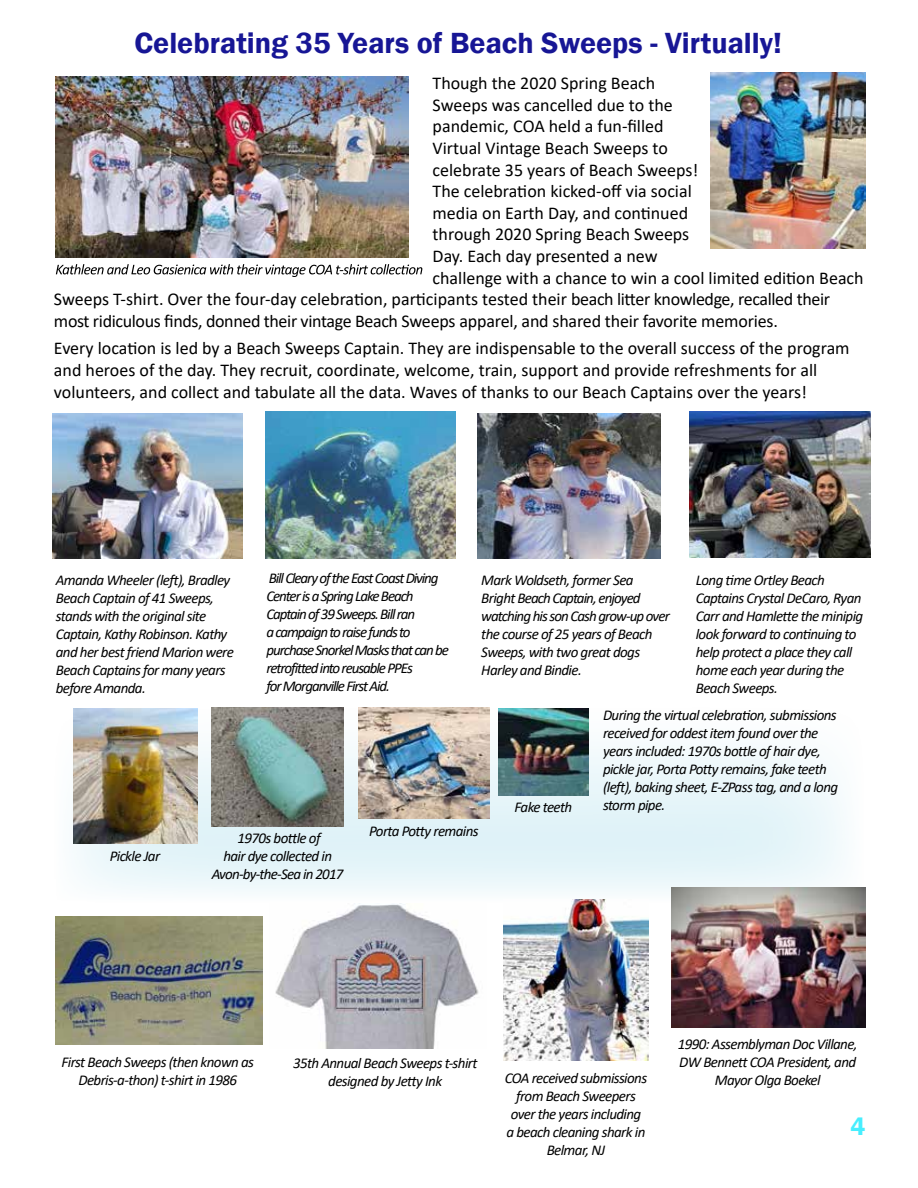
<style>
.page{position:relative;width:918px;height:1188px;background:#fff}
.page>*{position:absolute;margin:0;border:0;box-sizing:border-box;transform-origin:0 0}
.t1{font:600 30px "Franklin Gothic";color:#171695}
.t2{font:600 25.5px "Franklin Gothic";color:#47eefe}
.t3{font:18px/21.6px "Calibri";color:#000}
.t4{font:18px "Calibri";letter-spacing:-.02em;color:#000}
.t5{font:italic 15px/18px "Calibri";letter-spacing:-.04em;color:#000;text-align:center}
.t6{font:italic 15px/18px "Calibri";letter-spacing:-.07em;color:#000}
</style>
<div class="page">
<svg style="left:73px;top:707px;width:791px;height:193px;fill:#eaf6fa"></svg>
<img style="left:74px;top:709px;width:124px;height:134px">
<img style="left:212px;top:707px;width:132px;height:119px">
<img style="left:56px;top:77px;width:353px;height:180px">
<img style="left:265px;top:412px;width:191px;height:146px">
<img style="left:53px;top:413px;width:189px;height:145px">
<img style="left:689px;top:412px;width:181px;height:145px">
<img style="left:478px;top:413px;width:183px;height:145px">
<img style="left:275px;top:903px;width:204px;height:145px">
<img style="left:56px;top:917px;width:207px;height:128px">
<img style="left:711px;top:72px;width:155px;height:176px">
<img style="left:499px;top:709px;width:90px;height:87px">
<img style="left:359px;top:707px;width:130px;height:112px">
<svg style="left:56px;top:264px;width:366px;height:13px"></svg>
<img style="left:504px;top:900px;width:144px;height:160px">
<img style="left:671px;top:888px;width:195px;height:140px">
<h1 class="t1" style="left:135px;top:24px;width:649px">Celebrating 35 Years of Beach Sweeps - Virtually!</h1>
<p class="t3" style="left:433px;top:72px;width:224px">Though the 2020 Spring Beach</p>
<p class="t3" style="left:433px;top:94px;width:242px">Sweeps was cancelled due to the</p>
<p class="t3" style="left:433px;top:115px;width:232px">pandemic, COA held a fun-filled</p>
<p class="t3" style="left:433px;top:137px;width:237px">Virtual Vintage Beach Sweeps to</p>
<p class="t3" style="left:433px;top:158px;width:267px">celebrate 35 years of Beach Sweeps!</p>
<p class="t3" style="left:433px;top:180px;width:261px">The celebration kicked-off via social</p>
<p class="t3" style="left:433px;top:202px;width:257px">media on Earth Day, and continued</p>
<p class="t3" style="left:433px;top:223px;width:258px">through 2020 Spring Beach Sweeps</p>
<p class="t3" style="left:433px;top:245px;width:227px">Day. Each day presented a new</p>
<p class="t3" style="left:433px;top:266px;width:433px">challenge with a chance to win a cool limited edition Beach</p>
<p class="t3" style="left:54px;top:288px;width:778px">Sweeps T-shirt. Over the four-day celebration, participants tested their beach litter knowledge, recalled their</p>
<p class="t4" style="left:54px;top:308px;width:725px">most ridiculous finds, donned their vintage Beach Sweeps apparel, and shared their favorite memories.</p>
<p class="t3" style="left:54px;top:337px;width:797px">Every location is led by a Beach Sweeps Captain. They are indispensable to the overall success of the program and heroes of the day. They recruit, coordinate, welcome, train, support and provide refreshments for all volunteers, and collect and tabulate all the data. Waves of thanks to our Beach Captains over the years!</p>
<p class="t5" style="left:56px;top:571px;width:180px;text-align:left">Amanda Wheeler (left), Bradley<br>Beach Captain of 41 Sweeps, stands with the original site<br>Captain, Kathy Robinson. Kathy and her best friend Marion were<br>Beach Captains for many years before Amanda.</p>
<p class="t6" style="left:266px;top:569px;width:184px">Bill Cleary of the East Coast Diving<br>Center is a Spring Lake Beach<br>Captain of 39 Sweeps. Bill ran<br>a campaign to raise funds to purchase Snorkel Masks that can be retrofitted into reusable PPEs<br>for Morganville First Aid.</p>
<p class="t5" style="left:696px;top:571px;width:169px;text-align:left">Long time Ortley Beach<br>Captains Crystal DeCaro, Ryan<br>Carr and Hamlette the minipig look forward to continuing to help protect a place they call home each year during the<br>Beach Sweeps.</p>
<p class="t5" style="left:481px;top:571px;width:190px;text-align:left">Mark Woldseth, former Sea<br>Bright Beach Captain, enjoyed watching his son Cash grow-up over the course of 25 years of Beach<br>Sweeps, with two great dogs<br>Harley and Bindie.</p>
<p class="t5" style="left:110px;top:847px;width:52px">Pickle Jar</p>
<p class="t5" style="left:212px;top:829px;width:133px">1970s bottle of<br>hair dye collected in<br>Avon-by-the-Sea in 2017</p>
<p class="t5" style="left:369px;top:821px;width:111px">Porta Potty remains</p>
<p class="t5" style="left:515px;top:797px;width:59px">Fake teeth</p>
<p class="t5" style="left:603px;top:705px;width:237px;text-align:left">During the virtual celebration, submissions received for oddest item found over the years included: 1970s bottle of hair dye, pickle jar, Porta Potty remains, fake teeth (left), baking sheet, E-ZPass tag, and a long storm pipe.</p>
<p class="t5" style="left:62px;top:1052px;width:194px">First Beach Sweeps (then known as<br>Debris-a-thon) t-shirt in 1986</p>
<p class="t5" style="left:293px;top:1054px;width:186px">35th Annual Beach Sweeps t-shirt designed by Jetty Ink</p>
<p class="t5" style="left:505px;top:1068px;width:144px">COA received submissions from Beach Sweepers over the years including<br>a beach cleaning shark in<br>Belmar, NJ</p>
<p class="t5" style="left:678px;top:1035px;width:182px">1990: Assemblyman Doc Villane,<br>DW Bennett COA President, and<br>Mayor Olga Boekel</p>
<h2 class="t2" style="left:850px;top:1111px;width:16px">4</h2>
</div>
